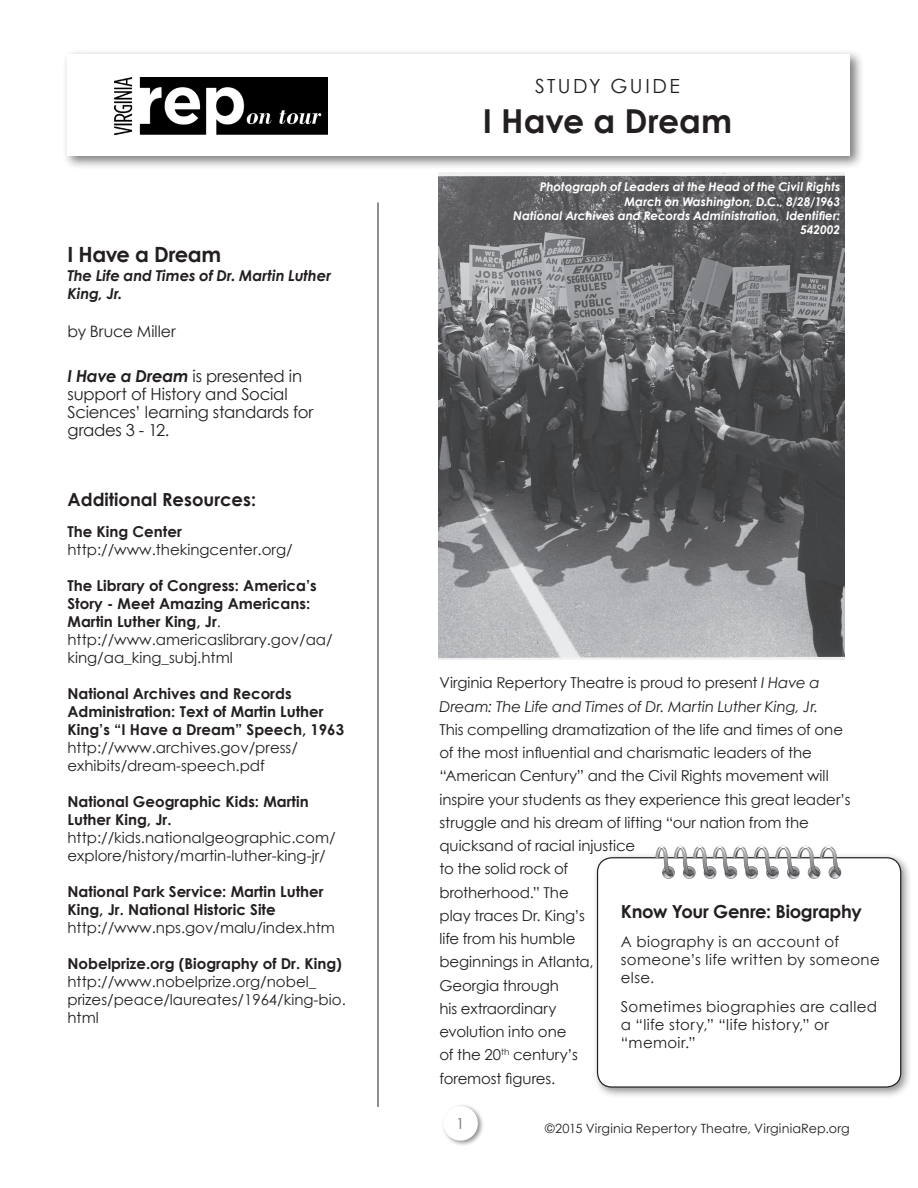
<style>
.page{position:relative;width:918px;height:1188px;background:#fff}
.page>*{position:absolute;margin:0;border:0;box-sizing:border-box;transform-origin:0 0}
.Headline{font:700 33px "Century Gothic";color:#231f20}
.Text__Basic_9_5pt{font:700 21px "Century Gothic";letter-spacing:-.02em;color:#231f20}
.Headline-2{font:19.5px "Century Gothic";letter-spacing:.125em;color:#231f20}
.Text__Basic_11_5pt{font:700 18px "Century Gothic";letter-spacing:-.02em;color:#231f20}
.Text__Subhead_12pt{font:700 18px "Century Gothic";color:#231f20}
.Text__Basic_9_5pt-2{font:16.5px/18px "Century Gothic";letter-spacing:-.015em;color:#231f20}
.Text__Basic_9_5pt-3{font:15.75px "Century Gothic";color:#231f20}
.Text__Basic_11_5pt-2{font:15px/23.2px "Century Gothic";color:#231f20}
.t1{font:700 15px/18px "Century Gothic";color:#231f20}
.Text__Basic_11_5pt-3{font:15px/18px "Century Gothic";letter-spacing:.025em;color:#231f20}
.Text__Basic_11_5pt-4{font:15px/18px "Century Gothic";letter-spacing:.02em;color:#231f20}
.Text__Basic_9_5pt-4{font:italic 700 15px/18.8px "Century Gothic";color:#231f20}
.t2{font:15px "Century Gothic";color:#6c6d70}
.t3{font:12.75px "Century Gothic";letter-spacing:.01em;color:#231f20}
.Text__Basic_13_5pt{font:italic 700 12px/14.4px "Century Gothic";color:#fff;text-align:right}
.s1{font-weight:700;font-style:italic}
.s2{font-weight:400}
.s3{font-style:italic}
</style>
<div class="page">
<div style="left:62px;top:48px;width:803px;height:121px;background:#231f20;opacity:.6"></div>
<div style="left:68px;top:54px;width:782px;height:102px;background:#fff"></div>
<div style="left:441px;top:1104px;width:43px;height:43px;background:#231f20;opacity:.5"></div>
<div style="left:443px;top:1106px;width:35px;height:35px;background:#fff;border-radius:50%"></div>
<hr style="left:378px;top:202px;width:1px;height:905px;background:#231f20">
<img style="left:115px;top:78px;width:213px;height:56px">
<img style="left:439px;top:172px;width:406px;height:488px">
<div style="left:592px;top:852px;width:321px;height:247px;background:#231f20;opacity:.5"></div>
<div style="left:598px;top:858px;width:303px;height:229px;background:#fff;border-radius:14px"></div>
<div style="left:597px;top:857px;width:304px;height:231px;border:1px solid #231f20;border-radius:14px"></div>
<div style="left:662px;top:866px;width:13px;height:13px;border:1px solid #808285;border-radius:50%"></div>
<div style="left:683px;top:866px;width:13px;height:13px;border:1px solid #808285;border-radius:50%"></div>
<div style="left:704px;top:866px;width:12px;height:13px;border:1px solid #808285;border-radius:50%"></div>
<div style="left:725px;top:866px;width:12px;height:13px;border:1px solid #808285;border-radius:50%"></div>
<div style="left:745px;top:866px;width:13px;height:13px;border:1px solid #808285;border-radius:50%"></div>
<div style="left:766px;top:866px;width:13px;height:13px;border:1px solid #808285;border-radius:50%"></div>
<div style="left:787px;top:866px;width:13px;height:13px;border:1px solid #808285;border-radius:50%"></div>
<div style="left:808px;top:866px;width:12px;height:13px;border:1px solid #808285;border-radius:50%"></div>
<div style="left:829px;top:866px;width:12px;height:13px;border:1px solid #808285;border-radius:50%"></div>
<svg style="left:658px;top:845px;width:183px;height:33px"></svg>
<p class="Text__Basic_9_5pt" style="left:68px;top:238px;width:155px">I Have a Dream</p>
<p class="Text__Basic_9_5pt-4" style="left:68px;top:265px;width:265px">The Life and Times of Dr. Martin Luther<br>King, Jr.</p>
<p class="Text__Basic_9_5pt-3" style="left:68px;top:320px;width:110px">by Bruce Miller</p>
<p class="Text__Basic_9_5pt-2" style="left:68px;top:367px;width:248px"><span class="s1">I Have a Dream</span> is presented in support of History and Social<br>Sciences’ learning standards for grades 3 - 12.</p>
<p class="Text__Subhead_12pt" style="left:68px;top:486px;width:190px">Additional Resources:</p>
<p class="t1" style="left:68px;top:522px;width:116px">The King Center</p>
<p class="Text__Basic_11_5pt-2" style="left:68px;top:538px;width:227px">http://www.thekingcenter.org/</p>
<p class="t1" style="left:68px;top:576px;width:251px">The Library of Congress: America’s<br>Story - Meet Amazing Americans:<br>Martin Luther King, Jr<span class="s2">.</span></p>
<p class="Text__Basic_11_5pt-2" style="left:68px;top:631px;width:267px;line-height:18px">http://www.americaslibrary.gov/aa/ king/aa_king_subj.html</p>
<p class="t1" style="left:68px;top:684px;width:278px">National Archives and Records<br>Administration: Text of Martin Luther<br>King’s “I Have a Dream” Speech, 1963</p>
<p class="Text__Basic_11_5pt-2" style="left:68px;top:739px;width:232px;line-height:18px">http://www.archives.gov/press/ exhibits/dream-speech.pdf</p>
<p class="t1" style="left:68px;top:792px;width:243px">National Geographic Kids: Martin<br>Luther King, Jr.</p>
<p class="Text__Basic_11_5pt-2" style="left:68px;top:829px;width:270px;line-height:18px">http://kids.nationalgeographic.com/ explore/history/martin-luther-king-jr/</p>
<p class="t1" style="left:68px;top:882px;width:258px">National Park Service: Martin Luther<br>King, Jr. National Historic Site</p>
<p class="Text__Basic_11_5pt-2" style="left:68px;top:916px;width:269px">http://www.nps.gov/malu/index.htm</p>
<p class="t1" style="left:68px;top:954px;width:276px">Nobelprize.org (Biography of Dr. King)</p>
<p class="Text__Basic_11_5pt-2" style="left:68px;top:973px;width:280px;line-height:18px">http://www.nobelprize.org/nobel_ prizes/peace/laureates/1964/king-bio. html</p>
<p class="Headline-2" style="left:535px;top:73px;width:146px">STUDY GUIDE</p>
<p class="Headline" style="left:483px;top:96px;width:251px">I Have a Dream</p>
<p class="Text__Basic_13_5pt" style="left:513px;top:179px;width:329px">Photograph of Leaders at the Head of the Civil Rights March on Washington, D.C., 8/28/1963<br>National Archives and Records Administration, Identifier:<br>542002</p>
<p class="Text__Basic_11_5pt-2" style="left:440px;top:671px;width:413px">Virginia Repertory Theatre is proud to present <span class="s3">I Have a Dream: The Life and Times of Dr. Martin Luther King, Jr.<br></span>This compelling dramatization of the life and times of one of the most influential and charismatic leaders of the “American Century” and the Civil Rights movement will inspire your students as they experience this great leader’s struggle and his dream of lifting “our nation from the quicksand of racial injustice<br>to the solid rock of<br>brotherhood.” The<br>play traces Dr. King’s<br>life from his humble<br>beginnings in Atlanta,<br>Georgia through<br>his extraordinary<br>evolution into one<br>of the 20<sup>th</sup> century’s<br>foremost figures.</p>
<p class="Text__Basic_11_5pt" style="left:621px;top:898px;width:242px">Know Your Genre: Biography</p>
<p class="Text__Basic_11_5pt-4" style="left:621px;top:932px;width:260px">A biography is an account of someone’s life written by someone else.</p>
<p class="Text__Basic_11_5pt-3" style="left:621px;top:997px;width:258px">Sometimes biographies are called a “life story,” “life history,” or “memoir.”</p>
<p class="t2" style="left:456px;top:1113px;width:10px">1</p>
<p class="t3" style="left:545px;top:1119px;width:306px">©2015 Virginia Repertory Theatre, VirginiaRep.org</p>
</div>
